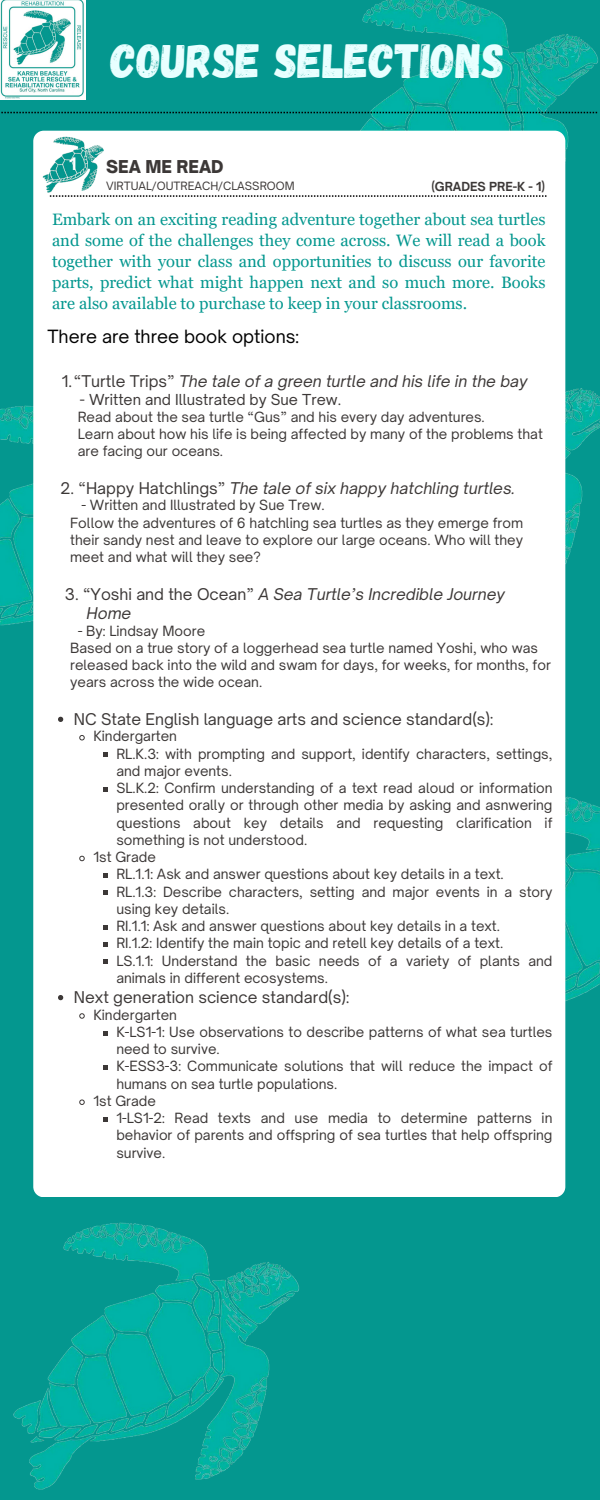
<style>
.page{position:relative;width:600px;height:1500px;background:#04978f}
.page>*{position:absolute;margin:0;border:0;box-sizing:border-box;transform-origin:0 0}
.t1{font:48px "Gagalin";color:#e8ffff}
.t2{font:17.5px "Open Sauce One";color:#000}
.t3{font:900 17px "Open Sauce One";color:#3c3837}
.t4{font:16.5px/21px "Georgia Pro";color:#04978f;text-align:justify}
.t5{font:700 16.5px "Open Sauce One";color:#fff}
.t6{font:italic 15.5px "Open Sauce One";color:#3c3837}
.t7{font:15.5px "Open Sauce One";color:#3c3837}
.t8{font:14.5px "Open Sauce One";color:#3c3837}
.t9{font:13.5px/17.2px "Open Sauce One";color:#3c3837}
.t10{font:700 12px "Open Sauce One";color:#3c3837}
.t11{font:11px "Open Sauce One";color:#3c3837}
.s1{font-style:normal}
.s2{font-style:italic}
</style>
<div class="page">
<img style="left:565px;top:346px;width:35px;height:271px">
<img style="left:0;top:405px;width:33px;height:221px">
<img style="left:565px;top:789px;width:35px;height:271px">
<img style="left:310px;top:0;width:288px;height:263px">
<div style="left:33px;top:131px;width:532px;height:1066px;background:#fff;border-radius:10px"></div>
<svg style="left:58px;top:717px;width:5px;height:5px"></svg>
<svg style="left:79px;top:735px;width:6px;height:6px"></svg>
<svg style="left:103px;top:753px;width:5px;height:4px"></svg>
<svg style="left:103px;top:787px;width:5px;height:5px"></svg>
<svg style="left:79px;top:855px;width:6px;height:7px"></svg>
<svg style="left:103px;top:873px;width:5px;height:5px"></svg>
<svg style="left:103px;top:891px;width:5px;height:4px"></svg>
<svg style="left:103px;top:925px;width:5px;height:5px"></svg>
<svg style="left:103px;top:942px;width:5px;height:5px"></svg>
<svg style="left:103px;top:960px;width:5px;height:4px"></svg>
<svg style="left:58px;top:995px;width:5px;height:5px"></svg>
<svg style="left:79px;top:1013px;width:6px;height:6px"></svg>
<svg style="left:103px;top:1031px;width:5px;height:4px"></svg>
<svg style="left:103px;top:1065px;width:5px;height:5px"></svg>
<svg style="left:79px;top:1099px;width:6px;height:6px"></svg>
<svg style="left:103px;top:1117px;width:5px;height:5px"></svg>
<img style="left:0;top:0;width:86px;height:99px">
<img style="left:43px;top:136px;width:60px;height:57px">
<svg style="left:1px;top:112px;width:596px;height:1px"></svg>
<svg style="left:50px;top:195px;width:496px;height:2px"></svg>
<img style="left:13px;top:1222px;width:287px;height:268px">
<p class="t1" style="left:111px;top:30px;width:396px">COURSE SELECTIONS</p>
<p class="t5" style="left:69px;top:154px;width:9px">1</p>
<p class="t3" style="left:106px;top:156px;width:119px">SEA ME READ</p>
<p class="t11" style="left:106px;top:179px;width:190px">VIRTUAL/OUTREACH/CLASSROOM</p>
<p class="t10" style="left:431px;top:179px;width:115px">(GRADES PRE-K - 1)</p>
<p class="t4" style="left:52px;top:209px;width:495px">Embark on an exciting reading adventure together about sea turtles and some of the challenges they come across. We will read a book together with your class and opportunities to discuss our favorite parts, predict what might happen next and so much more. Books are also available to purchase to keep in your classrooms.</p>
<p class="t2" style="left:48px;top:326px;width:253px">There are three book options:</p>
<p class="t6" style="left:62px;top:371px;width:467px"><span class="s1">1.“Turtle Trips”</span> The tale of a green turtle and his life in the bay</p>
<p class="t8" style="left:80px;top:390px;width:263px">- Written and Illustrated by Sue Trew.</p>
<p class="t9" style="left:78px;top:408px;width:409px">Read about the sea turtle “Gus” and his every day adventures.</p>
<p class="t9" style="left:78px;top:425px;width:467px">Learn about how his life is being affected by many of the problems that</p>
<p class="t9" style="left:78px;top:443px;width:147px">are facing our oceans.</p>
<p class="t6" style="left:61px;top:478px;width:456px"><span class="s1">2. “Happy Hatchlings”</span> The tale of six happy hatchling turtles.</p>
<p class="t9" style="left:82px;top:497px;width:245px">- Written and Illustrated by Sue Trew.</p>
<p class="t9" style="left:70px;top:514px;width:454px">Follow the adventures of 6 hatchling sea turtles as they emerge from</p>
<p class="t9" style="left:70px;top:531px;width:454px">their sandy nest and leave to explore our large oceans. Who will they</p>
<p class="t9" style="left:70px;top:548px;width:192px">meet and what will they see?</p>
<p class="t6" style="left:65px;top:584px;width:442px"><span class="s1">3. “Yoshi and the Ocean”</span> A Sea Turtle’s Incredible Journey</p>
<p class="t6" style="left:87px;top:604px;width:46px">Home</p>
<p class="t9" style="left:78px;top:622px;width:129px"><span class="s2">-</span> By: Lindsay Moore</p>
<p class="t9" style="left:70px;top:639px;width:469px">Based on a true story of a loggerhead sea turtle named Yoshi, who was</p>
<p class="t9" style="left:70px;top:656px;width:482px">released back into the wild and swam for days, for weeks, for months, for</p>
<p class="t9" style="left:70px;top:674px;width:194px">years across the wide ocean.</p>
<p class="t7" style="left:74px;top:709px;width:421px">NC State English language arts and science standard(s):</p>
<p class="t9" style="left:93px;top:728px;width:85px">Kindergarten</p>
<p class="t9" style="left:116px;top:745px;width:438px">RL.K.3: with prompting and support, identify characters, settings, and major events.</p>
<p class="t9" style="left:116px;top:779px;width:438px;text-align:justify">SL.K.2: Confirm understanding of a text read aloud or information presented orally or through other media by asking and asnwering questions about key details and requesting clarification if something is not understood.</p>
<p class="t9" style="left:93px;top:848px;width:64px">1st Grade</p>
<p class="t9" style="left:116px;top:866px;width:389px">RL.1.1: Ask and answer questions about key details in a text.</p>
<p class="t9" style="left:116px;top:883px;width:438px">RL.1.3: Describe characters, setting and major events in a story using key details.</p>
<p class="t9" style="left:116px;top:917px;width:385px">RI.1.1: Ask and answer questions about key details in a text.</p>
<p class="t9" style="left:116px;top:935px;width:388px">RI.1.2: Identify the main topic and retell key details of a text.</p>
<p class="t9" style="left:116px;top:952px;width:438px">LS.1.1: Understand the basic needs of a variety of plants and animals in different ecosystems.</p>
<p class="t7" style="left:74px;top:988px;width:277px">Next generation science standard(s):</p>
<p class="t9" style="left:93px;top:1006px;width:85px">Kindergarten</p>
<p class="t9" style="left:116px;top:1023px;width:438px">K-LS1-1: Use observations to describe patterns of what sea turtles need to survive.</p>
<p class="t9" style="left:116px;top:1058px;width:438px">K-ESS3-3: Communicate solutions that will reduce the impact of humans on sea turtle populations.</p>
<p class="t9" style="left:93px;top:1092px;width:64px">1st Grade</p>
<p class="t9" style="left:116px;top:1109px;width:438px;text-align:justify">1-LS1-2: Read texts and use media to determine patterns in behavior of parents and offspring of sea turtles that help offspring survive.</p>
</div>
